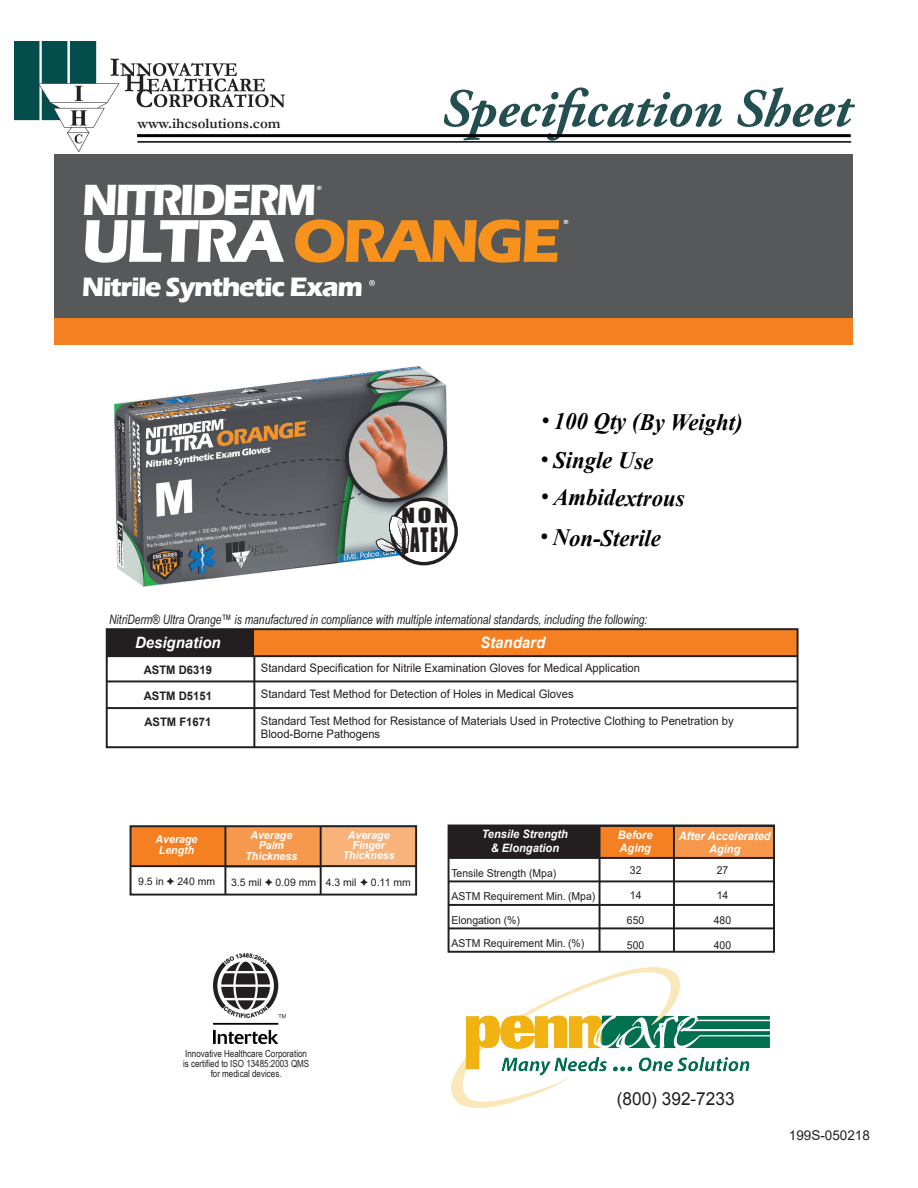
<style>
.page{position:relative;width:918px;height:1188px;background:#fff}
.page>*{position:absolute;margin:0;border:0;box-sizing:border-box;transform-origin:0 0}
.t1{font:700 62.55px "Eras ITC";letter-spacing:-.055em;color:#f7931d}
.t2{font:italic 700 54px "Adobe Garamond Pro";color:#234f50}
.t3{font:700 45px "Eras ITC";letter-spacing:-.07em;color:#fff}
.t4{font:30.9px "Impact";letter-spacing:.095em;color:#231f20;scale:.58 1}
.t5{font:700 27.45px "Eras ITC";letter-spacing:-.05em;color:#fff}
.t6{font:italic 700 23.55px "Times New Roman";color:#000;scale:.96 1}
.t7{font:italic 700 20.7px "Adobe Garamond Pro";color:#fff}
.t8{font:19.2px "Impact";color:#231f20;scale:1.32 1}
.t9{font:18px "Arial";color:#221e1f;scale:.96 1}
.t10{font:italic 700 15.6px "Arial";color:#fff;scale:.96 1}
.t11{font:700 15px "Garamond";color:#231f20}
.t12{font:13.5px "Arial";color:#231f20}
.t13{font:italic 13.05px "Arial Narrow";color:#231f20;scale:.96 1}
.t14{font:11.7px/13px "Arial";color:#231f20;scale:.96 1}
.t15{font:700 11.7px "Arial";color:#231f20;scale:.96 1}
.t16{font:italic 700 11.55px/13.4px "Arial";color:#fff;text-align:center;scale:.96 1}
.t17{font:italic 700 11.1px/10.5px "Arial";color:#fff;text-align:center;scale:.96 1}
.t18{font:10.95px/23.1px "Arial";color:#231f20;scale:.96 1}
.t19{font:10.5px "Arial";color:#231f20}
.t20{font:10.05px "Wingdings";color:#000;scale:.96 1}
.t21{font:9.75px/10.1px "Arial Narrow";color:#231f20;text-align:center}
.t22{font:700 6.3px "Eras ITC";color:#fff}
.s1{color:#fff}
</style>
<div class="page">
<div style="left:54px;top:154px;width:799px;height:167px;background:#57585a"></div>
<div style="left:107px;top:630px;width:148px;height:26px;background:#231f20"></div>
<hr style="left:253px;top:630px;width:2px;height:117px;background:#231f20">
<div style="left:254px;top:630px;width:544px;height:26px;background:#f58021"></div>
<div style="left:54px;top:318px;width:799px;height:26px;background:#f58021"></div>
<hr style="left:107px;top:680px;width:691px;height:2px;background:#231f20">
<hr style="left:107px;top:655px;width:691px;height:2px;background:#231f20">
<hr style="left:107px;top:707px;width:691px;height:2px;background:#231f20">
<div style="left:106px;top:628px;width:693px;height:120px;border:2px solid #231f20"></div>
<div style="left:674px;top:826px;width:99px;height:32px;background:#f7994d"></div>
<div style="left:321px;top:826px;width:95px;height:40px;background:#f9b279"></div>
<div style="left:226px;top:827px;width:95px;height:40px;background:#f7994d"></div>
<div style="left:448px;top:825px;width:327px;height:128px;border:2px solid #231f20"></div>
<div style="left:449px;top:827px;width:151px;height:30px;background:#231f20"></div>
<div style="left:599px;top:825px;width:75px;height:32px;background:#f58021"></div>
<hr style="left:673px;top:827px;width:2px;height:125px;background:#231f20">
<hr style="left:599px;top:826px;width:2px;height:125px;background:#231f20">
<hr style="left:449px;top:825px;width:326px;height:2px;background:#231f20">
<hr style="left:449px;top:857px;width:325px;height:2px;background:#231f20">
<hr style="left:448px;top:880px;width:326px;height:2px;background:#231f20">
<hr style="left:449px;top:904px;width:325px;height:2px;background:#231f20">
<hr style="left:449px;top:927px;width:325px;height:2px;background:#231f20">
<div style="left:131px;top:827px;width:94px;height:40px;background:#f58021"></div>
<hr style="left:224px;top:826px;width:2px;height:68px;background:#231f20">
<hr style="left:320px;top:827px;width:2px;height:67px;background:#231f20">
<div style="left:130px;top:825px;width:287px;height:71px;border:2px solid #231f20"></div>
<hr style="left:131px;top:865px;width:285px;height:2px;background:#231f20">
<img style="left:213px;top:953px;width:72px;height:91px">
<img style="left:114px;top:367px;width:335px;height:219px">
<div style="left:392px;top:499px;width:64px;height:65px;background:#fff;border-radius:50%"></div>
<div style="left:390px;top:497px;width:68px;height:68px;border:3px solid #231f20;border-radius:50%"></div>
<svg style="left:376px;top:515px;width:33px;height:42px"></svg>
<img style="left:15px;top:42px;width:270px;height:109px">
<hr style="left:137px;top:141px;width:714px;height:2px;background:#000">
<hr style="left:137px;top:134px;width:714px;height:3px;background:#000">
<img style="left:452px;top:968px;width:317px;height:139px">
<p class="t11" style="left:137px;top:113px;width:145px">www.ihcsolutions.com</p>
<p class="t2" style="left:442px;top:78px;width:411px">Specification Sheet</p>
<p class="t3" style="left:82px;top:174px;width:236px">NITRIDERM</p>
<p class="t22" style="left:317px;top:184px;width:7px">®</p>
<p class="t1" style="left:82px;top:205px;width:480px"><span class="s1">ULTRA</span> ORANGE</p>
<p class="t22" style="left:563px;top:219px;width:7px">®</p>
<p class="t5" style="left:82px;top:271px;width:282px">Nitrile Synthetic Exam</p>
<p class="t7" style="left:366px;top:275px;width:8px">®</p>
<p class="t6" style="left:554px;top:405px;width:198px">100 Qty (By Weight)</p>
<p class="t20" style="left:542px;top:415px;width:9px">●</p>
<p class="t8" style="left:402px;top:500px;width:37px">NON</p>
<p class="t4" style="left:402px;top:516px;width:82px">LATEX</p>
<p class="t6" style="left:553px;top:444px;width:106px">Single Use</p>
<p class="t20" style="left:541px;top:454px;width:9px">●</p>
<p class="t6" style="left:553px;top:481px;width:138px">Ambidextrous</p>
<p class="t20" style="left:542px;top:491px;width:9px">●</p>
<p class="t6" style="left:553px;top:522px;width:114px">Non-Sterile</p>
<p class="t20" style="left:541px;top:531px;width:9px">●</p>
<p class="t13" style="left:109px;top:611px;width:562px">NitriDerm® Ultra Orange™ is manufactured in compliance with multiple international standards, including the following:</p>
<p class="t14" style="left:261px;top:662px;width:397px">Standard Specification for Nitrile Examination Gloves for Medical Application</p>
<p class="t14" style="left:261px;top:688px;width:327px">Standard Test Method for Detection of Holes in Medical Gloves</p>
<p class="t14" style="left:261px;top:714px;width:494px">Standard Test Method for Resistance of Materials Used in Protective Clothing to Penetration by<br>Blood-Borne Pathogens</p>
<p class="t10" style="left:135px;top:632px;width:91px">Designation</p>
<p class="t15" style="left:144px;top:661px;width:72px">ASTM D6319</p>
<p class="t15" style="left:144px;top:687px;width:72px">ASTM D5151</p>
<p class="t15" style="left:144px;top:714px;width:71px">ASTM F1671</p>
<p class="t10" style="left:480px;top:632px;width:69px">Standard</p>
<p class="t17" style="left:245px;top:830px;width:56px">Average<br>Palm<br>Thickness</p>
<p class="t17" style="left:343px;top:830px;width:56px">Average<br>Finger<br>Thickness</p>
<p class="t17" style="left:156px;top:835px;width:45px;text-align:left">Average<br>Length</p>
<p class="t19" style="left:138px;top:874px;width:78px">9.5 in ➔ 240 mm</p>
<p class="t19" style="left:231px;top:875px;width:181px">3.5 mil ➔ 0.09 mm 4.3 mil ➔ 0.11 mm</p>
<p class="t21" style="left:183px;top:1049px;width:128px">Innovative Healthcare Corporation is certified to ISO 13485:2003 QMS for medical devices.</p>
<p class="t16" style="left:482px;top:828px;width:91px">Tensile Strength &amp; Elongation</p>
<p class="t16" style="left:618px;top:828px;width:38px;text-align:left">Before<br>Aging</p>
<p class="t18" style="left:451px;top:862px;width:151px">Tensile Strength (Mpa)<br>ASTM Requirement Min. (Mpa)<br>Elongation (%)</p>
<p class="t18" style="left:630px;top:859px;width:14px">32</p>
<p class="t18" style="left:630px;top:884px;width:14px">14</p>
<p class="t18" style="left:627px;top:909px;width:20px">650</p>
<p class="t18" style="left:627px;top:933px;width:20px">500</p>
<p class="t18" style="left:451px;top:931px;width:140px">ASTM Requirement Min. (%)</p>
<p class="t16" style="left:679px;top:829px;width:97px">After Accelerated<br>Aging</p>
<p class="t18" style="left:717px;top:859px;width:14px">27</p>
<p class="t18" style="left:717px;top:884px;width:14px">14</p>
<p class="t18" style="left:714px;top:909px;width:20px">480</p>
<p class="t18" style="left:714px;top:933px;width:20px">400</p>
<h3 class="t9" style="left:617px;top:1087px;width:124px">(800) 392-7233</h3>
<p class="t12" style="left:789px;top:1126px;width:83px">199S-050218</p>
</div>
